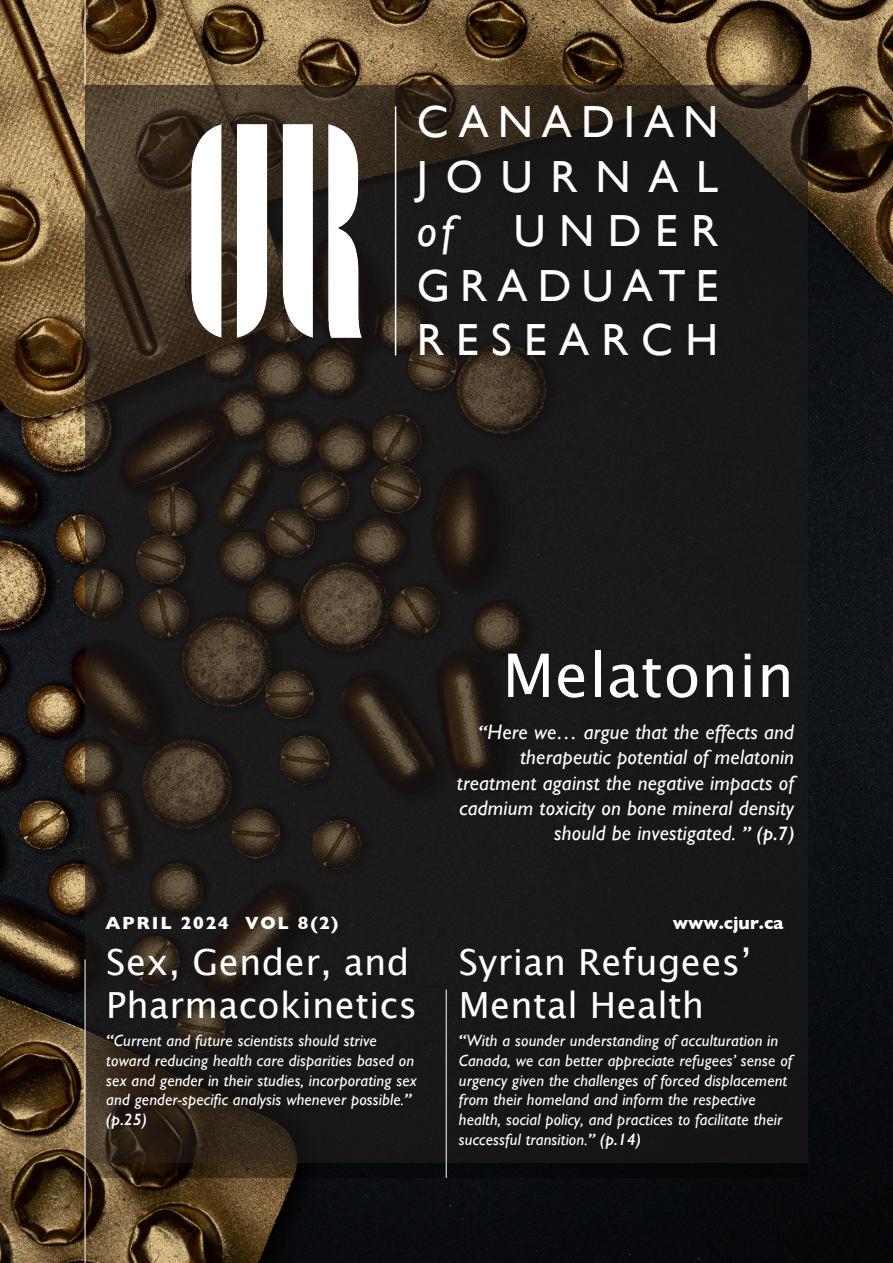
<style>
.page{position:relative;width:893px;height:1263px;background:#fff}
.page>*{position:absolute;margin:0;border:0;box-sizing:border-box;transform-origin:0 0}
.t1{font:60px "Lucida Grande";letter-spacing:.01em;color:#fff}
.t2{font:45px/54.6px "Gill Sans";letter-spacing:.275em;color:#fff;text-align:justify}
.t3{font:45px/54.6px "Gill Sans";letter-spacing:.225em;color:#fff}
.t4{font:italic 45px "Gill Sans";color:#fff}
.t5{font:36px/43.2px "Lucida Grande";letter-spacing:.01em;color:#fff}
.t6{font:italic 21px/25.2px "Gill Sans";letter-spacing:.01em;color:#fff;text-align:right}
.t7{font:700 18px "Gill Sans";letter-spacing:.1em;color:#fff}
.t8{font:700 18px "Gill Sans";color:#fff}
.t9{font:italic 16.5px/19.8px "Gill Sans";letter-spacing:.01em;color:#fff}
.s1{font-weight:600;font-size:19.5px}
.s2{font-weight:600}
</style>
<div class="page">
<img style="left:0;top:0;width:893px;height:1263px">
<div style="left:85px;top:85px;width:723px;height:1077px;background:#302a27;opacity:.4"></div>
<hr style="left:85px;top:959px;width:1px;height:304px;background:#fff">
<hr style="left:85px;top:0;width:1px;height:85px;background:#fff">
<hr style="left:446px;top:989px;width:1px;height:189px;background:#fff">
<img style="left:179px;top:106px;width:223px;height:249px">
<hr style="left:395px;top:106px;width:1px;height:249px;background:#fff">
<h2 class="t3" style="left:417px;top:100px;width:303px">CANADIAN<br>JOURNAL</h2>
<h2 class="t4" style="left:417px;top:215px;width:38px">of</h2>
<h2 class="t2" style="left:417px;top:209px;width:303px;text-indent:97px">UNDER GRADUATE RESEARCH</h2>
<h1 class="t1" style="left:503px;top:650px;width:293px">Melatonin</h1>
<p class="t6" style="left:457px;top:722px;width:339px"><span class="s1">“</span>Here we… argue that the effects and therapeutic potential of melatonin treatment against the negative impacts of cadmium toxicity on bone mineral density should be investigated. <span class="s1">” (p.7)</span></p>
<p class="t7" style="left:105px;top:917px;width:235px">APRIL 2024 VOL 8(2)</p>
<p class="t8" style="left:673px;top:917px;width:112px">www.cjur.ca</p>
<h3 class="t5" style="left:106px;top:942px;width:312px">Sex, Gender, and<br>Pharmacokinetics</h3>
<p class="t9" style="left:106px;top:1032px;width:312px"><span class="s2">“</span>Current and future scientists should strive toward reducing health care disparities based on sex and gender in their studies, incorporating sex and gender-specific analysis whenever possible.<span class="s2">” (p.25)</span></p>
<h3 class="t5" style="left:459px;top:942px;width:295px">Syrian Refugeesʼ<br>Mental Health</h3>
<p class="t9" style="left:459px;top:1032px;width:335px"><span class="s2">“</span>With a sounder understanding of acculturation in Canada, we can better appreciate refugees’ sense of urgency given the challenges of forced displacement from their homeland and inform the respective health, social policy, and practices to facilitate their successful transition.<span class="s2">” (p.14)</span></p>
</div>
